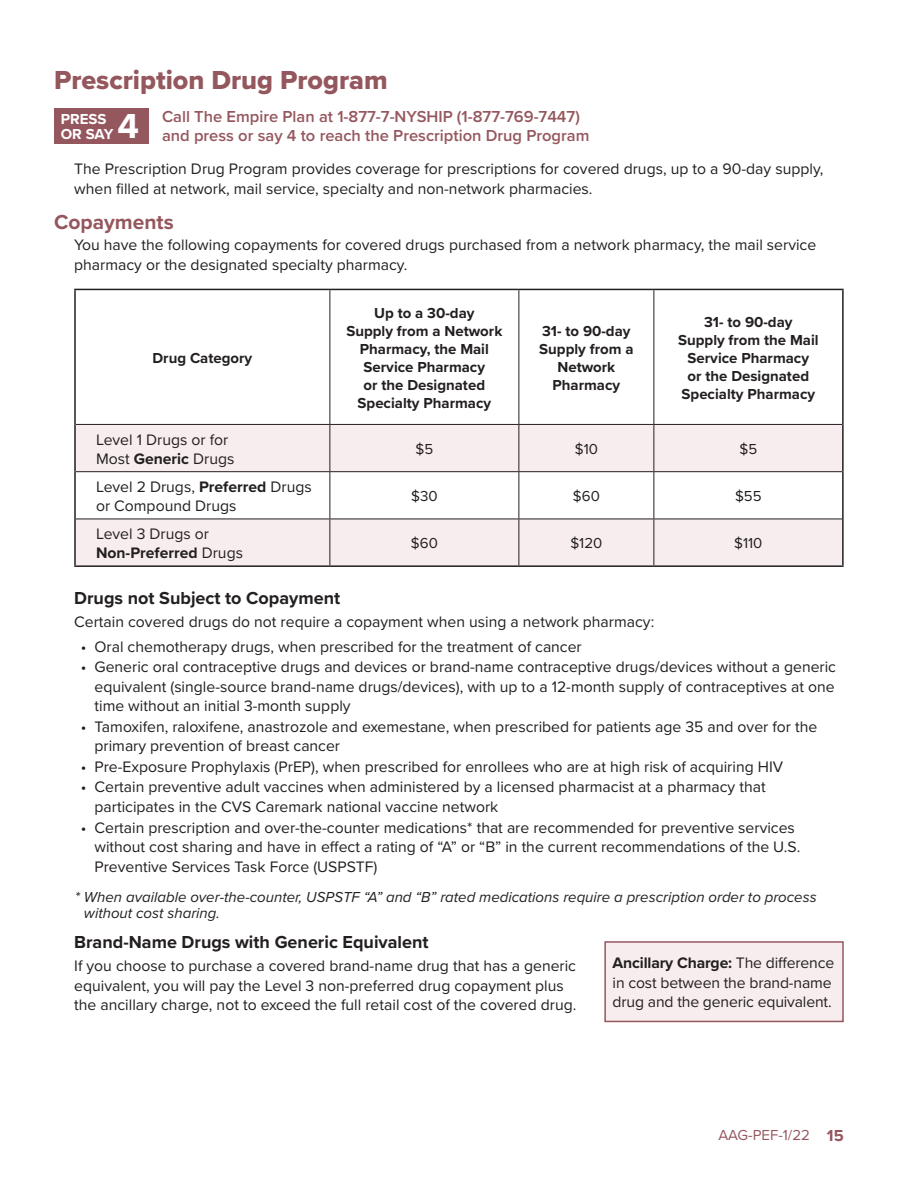
<style>
.page{position:relative;width:918px;height:1188px;background:#fff}
.page>*{position:absolute;margin:0;border:0;box-sizing:border-box;transform-origin:0 0}
._2022_AAG_PRESS_OR_S{font:700 36px "Proxima Nova";color:#fff}
._2022_AAG_Main_Heads{font:27px "Proxima Nova Extrabld";color:#95575e}
._2022_AAG_Secondary{font:700 21px "Proxima Nova";color:#95575e}
._2022_AAG_Tertiary_H{font:700 18px "Proxima Nova";color:#231f20}
._2022_AAG_Press_or_S{font:600 16.5px/19.5px "Proxima Nova";color:#95575e}
._2022_AAG_body_bulle{font:15.75px/19.5px "Proxima Nova";color:#231f20}
._2022_AAG_body_10_5{font:15.75px/19.5px "Proxima Nova";color:#231f20}
._2022_AAG_Drug_Copay{font:15.75px/19.5px "Proxima Nova";color:#231f20}
._2022_AAG_Callout_bo{font:15.75px/19.5px "Proxima Nova";letter-spacing:-.01em;color:#231f20}
._2022_AAG_Drug_Copay-2{font:700 15px/18px "Proxima Nova";color:#231f20;text-align:center}
._2022_AAG_Footnote_1{font:italic 15px/16.5px "Proxima Nova";color:#231f20}
._2022_AAG_Drug_Copay-3{font:15px "Proxima Nova";color:#231f20}
.t1{font:15px "Proxima Nova";color:#95575e}
._2022_AAG_PRESS_OR_S-2{font:700 15px/15px "Proxima Nova";color:#fff}
.s1{font-weight:700}
.s2{font-weight:700;font-size:16.5px}
</style>
<div class="page">
<svg style="left:76px;top:425px;width:766px;height:140px;fill:#f7edee"></svg>
<hr style="left:74px;top:289px;width:256px;height:1px;background:#231f20">
<hr style="left:74px;top:290px;width:2px;height:134px;background:#231f20">
<hr style="left:330px;top:289px;width:189px;height:1px;background:#231f20">
<hr style="left:519px;top:289px;width:135px;height:1px;background:#231f20">
<hr style="left:654px;top:289px;width:190px;height:1px;background:#231f20">
<hr style="left:842px;top:290px;width:2px;height:134px;background:#231f20">
<hr style="left:74px;top:424px;width:2px;height:48px;background:#231f20">
<hr style="left:842px;top:424px;width:2px;height:48px;background:#231f20">
<hr style="left:74px;top:472px;width:2px;height:47px;background:#231f20">
<hr style="left:842px;top:472px;width:2px;height:47px;background:#231f20">
<hr style="left:74px;top:519px;width:2px;height:46px;background:#231f20">
<hr style="left:842px;top:519px;width:2px;height:46px;background:#231f20">
<hr style="left:74px;top:565px;width:256px;height:2px;background:#231f20">
<hr style="left:330px;top:565px;width:189px;height:2px;background:#231f20">
<hr style="left:519px;top:565px;width:135px;height:2px;background:#231f20">
<hr style="left:654px;top:565px;width:190px;height:2px;background:#231f20">
<hr style="left:330px;top:290px;width:1px;height:134px;background:#231f20">
<hr style="left:519px;top:290px;width:1px;height:134px;background:#231f20">
<hr style="left:654px;top:290px;width:1px;height:134px;background:#231f20">
<hr style="left:330px;top:425px;width:1px;height:46px;background:#231f20">
<hr style="left:519px;top:425px;width:1px;height:46px;background:#231f20">
<hr style="left:654px;top:425px;width:1px;height:46px;background:#231f20">
<hr style="left:330px;top:472px;width:1px;height:47px;background:#231f20">
<hr style="left:519px;top:472px;width:1px;height:47px;background:#231f20">
<hr style="left:654px;top:472px;width:1px;height:47px;background:#231f20">
<hr style="left:330px;top:519px;width:1px;height:46px;background:#231f20">
<hr style="left:519px;top:519px;width:1px;height:46px;background:#231f20">
<hr style="left:654px;top:519px;width:1px;height:46px;background:#231f20">
<hr style="left:76px;top:424px;width:254px;height:1px;background:#231f20">
<hr style="left:330px;top:424px;width:189px;height:1px;background:#231f20">
<hr style="left:519px;top:424px;width:135px;height:1px;background:#231f20">
<hr style="left:654px;top:424px;width:188px;height:1px;background:#231f20">
<hr style="left:76px;top:471px;width:254px;height:1px;background:#231f20">
<hr style="left:330px;top:471px;width:189px;height:1px;background:#231f20">
<hr style="left:519px;top:471px;width:135px;height:1px;background:#231f20">
<hr style="left:654px;top:471px;width:188px;height:1px;background:#231f20">
<hr style="left:76px;top:519px;width:254px;height:1px;background:#231f20">
<hr style="left:330px;top:519px;width:189px;height:1px;background:#231f20">
<hr style="left:519px;top:519px;width:135px;height:1px;background:#231f20">
<hr style="left:654px;top:519px;width:188px;height:1px;background:#231f20">
<div style="left:54px;top:108px;width:94px;height:36px;background:#95575e"></div>
<div style="left:605px;top:942px;width:238px;height:79px;background:#f7edee"></div>
<div style="left:604px;top:941px;width:240px;height:81px;border:2px solid #95575e"></div>
<p class="_2022_AAG_Main_Heads" style="left:54px;top:60px;width:335px">Prescription Drug Program</p>
<p class="_2022_AAG_Press_or_S" style="left:162px;top:106px;width:429px">Call The Empire Plan at 1-877-7-NYSHIP (1-877-769-7447) and press or say 4 to reach the Prescription Drug Program</p>
<p class="_2022_AAG_body_10_5" style="left:74px;top:159px;width:751px">The Prescription Drug Program provides coverage for prescriptions for covered drugs, up to a 90-day supply, when filled at network, mail service, specialty and non-network pharmacies.</p>
<p class="_2022_AAG_Secondary" style="left:54px;top:206px;width:121px">Copayments</p>
<p class="_2022_AAG_body_10_5" style="left:74px;top:235px;width:744px">You have the following copayments for covered drugs purchased from a network pharmacy, the mail service pharmacy or the designated specialty pharmacy.</p>
<p class="_2022_AAG_PRESS_OR_S-2" style="left:61px;top:111px;width:54px">PRESS<br>OR SAY</p>
<p class="_2022_AAG_PRESS_OR_S" style="left:117px;top:99px;width:23px">4</p>
<p class="_2022_AAG_Drug_Copay-2" style="left:153px;top:349px;width:101px">Drug Category</p>
<p class="_2022_AAG_Drug_Copay-2" style="left:346px;top:304px;width:157px">Up to a 30-day<br>Supply from a Network<br>Pharmacy, the Mail<br>Service Pharmacy<br>or the Designated<br>Specialty Pharmacy</p>
<p class="_2022_AAG_Drug_Copay-2" style="left:539px;top:322px;width:96px">31- to 90-day<br>Supply from a<br>Network<br>Pharmacy</p>
<p class="_2022_AAG_Drug_Copay-2" style="left:678px;top:313px;width:142px">31- to 90-day<br>Supply from the Mail<br>Service Pharmacy<br>or the Designated<br>Specialty Pharmacy</p>
<p class="_2022_AAG_Drug_Copay" style="left:96px;top:429px;width:140px">Level 1 Drugs or for<br>Most <span class="s1">Generic</span> Drugs</p>
<p class="_2022_AAG_Drug_Copay-3" style="left:416px;top:438px;width:19px">$5</p>
<p class="_2022_AAG_Drug_Copay-3" style="left:575px;top:438px;width:25px">$10</p>
<p class="_2022_AAG_Drug_Copay-3" style="left:740px;top:438px;width:19px">$5</p>
<p class="_2022_AAG_Drug_Copay" style="left:96px;top:476px;width:217px">Level 2 Drugs, <span class="s1">Preferred</span> Drugs or Compound Drugs</p>
<p class="_2022_AAG_Drug_Copay-3" style="left:411px;top:485px;width:28px">$30</p>
<p class="_2022_AAG_Drug_Copay-3" style="left:573px;top:485px;width:28px">$60</p>
<p class="_2022_AAG_Drug_Copay-3" style="left:735px;top:485px;width:28px">$55</p>
<p class="_2022_AAG_Drug_Copay" style="left:96px;top:523px;width:149px">Level 3 Drugs or<br><span class="s1">Non-Preferred</span> Drugs</p>
<p class="_2022_AAG_Drug_Copay-3" style="left:411px;top:532px;width:28px">$60</p>
<p class="_2022_AAG_Drug_Copay-3" style="left:570px;top:532px;width:33px">$120</p>
<p class="_2022_AAG_Drug_Copay-3" style="left:734px;top:532px;width:30px">$110</p>
<p class="_2022_AAG_Tertiary_H" style="left:74px;top:585px;width:268px">Drugs not Subject to Copayment</p>
<p class="_2022_AAG_body_10_5" style="left:74px;top:611px;width:582px">Certain covered drugs do not require a copayment when using a network pharmacy:</p>
<p class="_2022_AAG_body_bulle" style="left:81px;top:636px;width:502px">• Oral chemotherapy drugs, when prescribed for the treatment of cancer</p>
<p class="_2022_AAG_body_bulle" style="left:94px;top:657px;width:743px;text-align:justify;text-indent:-14px">• Generic oral contraceptive drugs and devices or brand-name contraceptive drugs/devices without a generic equivalent (single-source brand-name drugs/devices), with up to a 12-month supply of contraceptives at one time without an initial 3-month supply</p>
<p class="_2022_AAG_body_bulle" style="left:94px;top:716px;width:724px;text-indent:-14px">• Tamoxifen, raloxifene, anastrozole and exemestane, when prescribed for patients age 35 and over for the primary prevention of breast cancer</p>
<p class="_2022_AAG_body_bulle" style="left:81px;top:756px;width:704px">• Pre-Exposure Prophylaxis (PrEP), when prescribed for enrollees who are at high risk of acquiring HIV</p>
<p class="_2022_AAG_body_bulle" style="left:94px;top:777px;width:673px;text-indent:-14px">• Certain preventive adult vaccines when administered by a licensed pharmacist at a pharmacy that participates in the CVS Caremark national vaccine network</p>
<p class="_2022_AAG_body_bulle" style="left:94px;top:817px;width:707px;text-indent:-14px">• Certain prescription and over-the-counter medications* that are recommended for preventive services without cost sharing and have in effect a rating of “A” or “B” in the current recommendations of the U.S.<br>Preventive Services Task Force (USPSTF)</p>
<p class="_2022_AAG_Footnote_1" style="left:84px;top:888px;width:734px;text-indent:-9px">* When available over-the-counter, USPSTF “A” and “B” rated medications require a prescription order to process without cost sharing.</p>
<p class="_2022_AAG_Tertiary_H" style="left:74px;top:929px;width:356px">Brand-Name Drugs with Generic Equivalent</p>
<p class="_2022_AAG_body_10_5" style="left:74px;top:955px;width:504px">If you choose to purchase a covered brand-name drug that has a generic equivalent, you will pay the Level 3 non-preferred drug copayment plus the ancillary charge, not to exceed the full retail cost of the covered drug.</p>
<p class="_2022_AAG_Callout_bo" style="left:613px;top:953px;width:223px"><span class="s1">Ancillary Charge:</span> The difference in cost between the brand-name drug and the generic equivalent.</p>
<p class="t1" style="left:718px;top:1124px;width:127px">AAG-PEF-1/22 <span class="s2">15</span></p>
</div>
